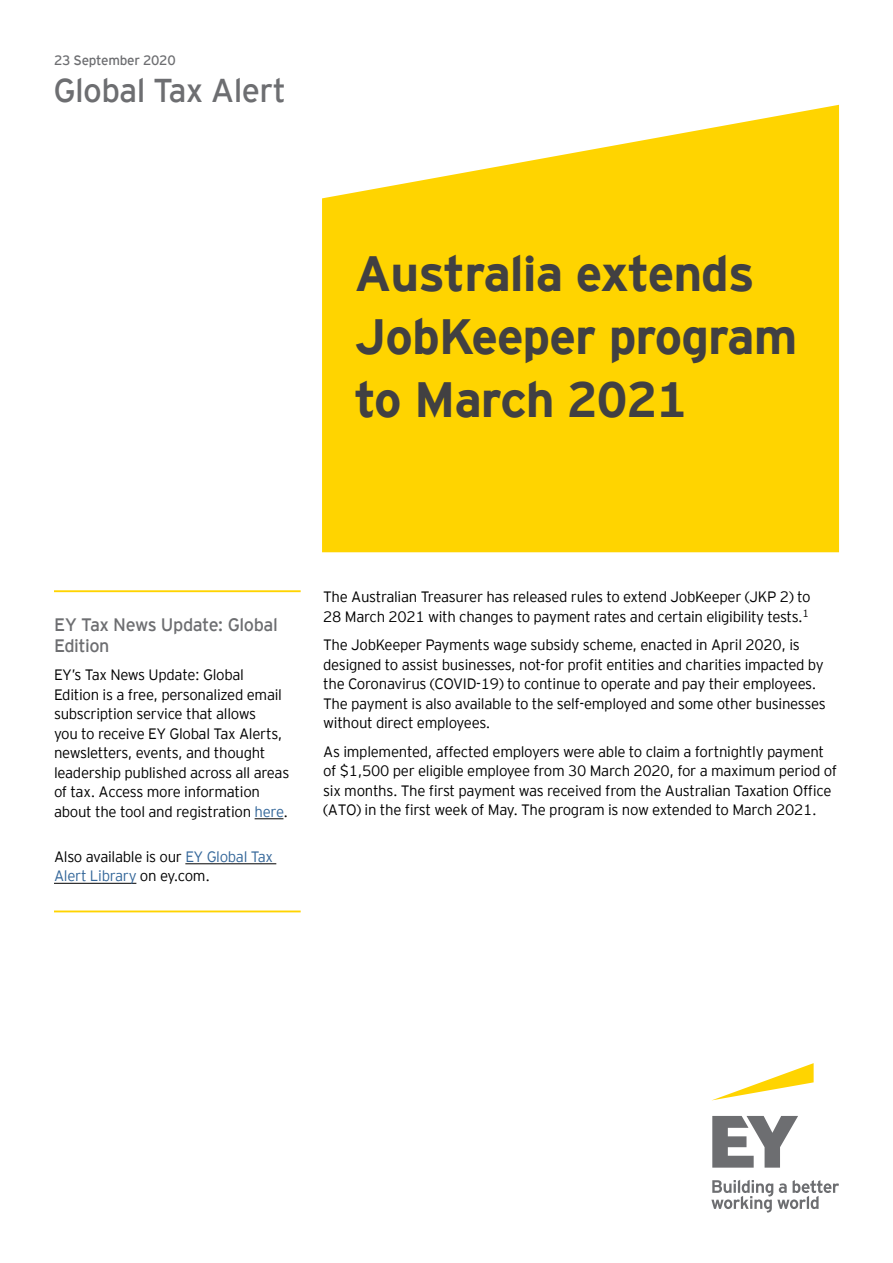
<style>
.page{position:relative;width:893px;height:1263px;background:#fff}
.page>*{position:absolute;margin:0;border:0;box-sizing:border-box;transform-origin:0 0}
.t1{font:700 49.5px/63px "EY Interstate";letter-spacing:-.02em;color:#414042}
.t2{font:33px "EY Interstate";letter-spacing:-.02em;color:#6d6e71}
.t3{font:18px/21px "EY Interstate";letter-spacing:-.025em;color:#6d6e71}
.t4{font:300 15px/19.5px "EY Interstate";letter-spacing:-.02em;color:#000}
.t5{font:13.5px "EY Interstate";letter-spacing:-.02em;color:#6d6e71}
.s1{color:#369}
</style>
<div class="page">
<svg style="left:322px;top:105px;width:517px;height:447px;background:#ffd81a"></svg>
<hr style="left:54px;top:590px;width:247px;height:2px;background:#ffd400">
<svg style="left:255px;top:818px;width:28px;height:1px"></svg>
<hr style="left:185px;top:863px;width:91px;height:1px;background:#000">
<hr style="left:54px;top:883px;width:82px;height:1px;background:#000">
<hr style="left:54px;top:910px;width:247px;height:2px;background:#ffd400">
<svg style="left:713px;top:1063px;width:101px;height:37px"></svg>
<svg style="left:711px;top:1116px;width:128px;height:96px"></svg>
<p class="t5" style="left:54px;top:50px;width:123px">23 September 2020</p>
<h2 class="t2" style="left:53px;top:67px;width:234px">Global Tax Alert</h2>
<h1 class="t1" style="left:354px;top:239px;width:445px">Australia extends<br>JobKeeper program to March 2021</h1>
<p class="t3" style="left:54px;top:613px;width:225px">EY Tax News Update: Global<br>Edition</p>
<p class="t4" style="left:54px;top:664px;width:237px">EY’s Tax News Update: Global Edition is a free, personalized email subscription service that allows<br>you to receive EY Global Tax Alerts, newsletters, events, and thought leadership published across all areas of tax. Access more information about the tool and registration <span class="s1">here</span>.</p>
<p class="t4" style="left:54px;top:846px;width:221px">Also available is our <span class="s1">EY Global Tax<br>Alert Library</span> on ey.com.</p>
<p class="t4" style="left:323px;top:586px;width:489px">The Australian Treasurer has released rules to extend JobKeeper (JKP 2) to<br>28 March 2021 with changes to payment rates and certain eligibility tests.<sup>1</sup></p>
<p class="t4" style="left:323px;top:634px;width:504px">The JobKeeper Payments wage subsidy scheme, enacted in April 2020, is designed to assist businesses, not-for profit entities and charities impacted by the Coronavirus (COVID-19) to continue to operate and pay their employees.<br>The payment is also available to the self-employed and some other businesses without direct employees.</p>
<p class="t4" style="left:323px;top:741px;width:515px">As implemented, affected employers were able to claim a fortnightly payment of $1,500 per eligible employee from 30 March 2020, for a maximum period of six months. The first payment was received from the Australian Taxation Office (ATO) in the first week of May. The program is now extended to March 2021.</p>
</div>
